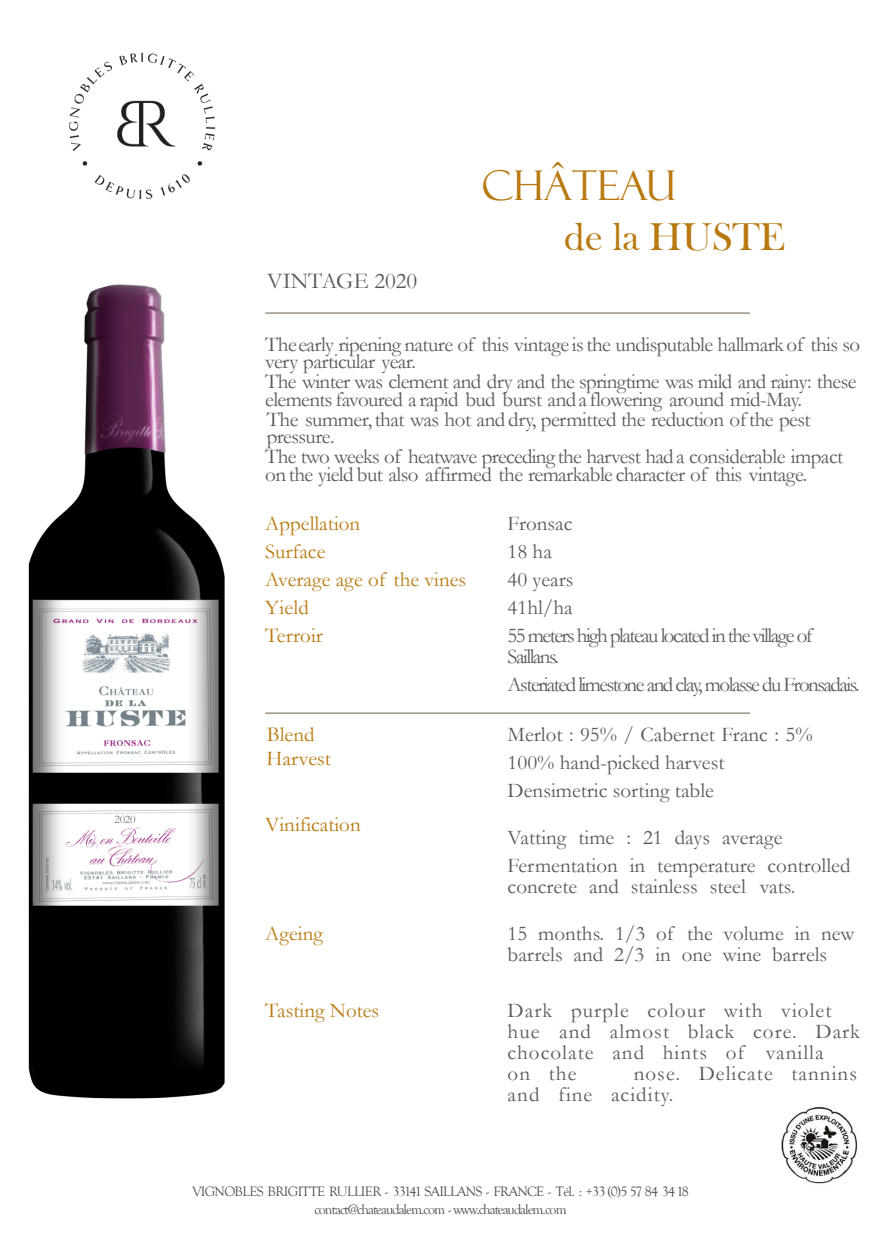
<style>
.page{position:relative;width:874px;height:1241px;background:#fff}
.page>*{position:absolute;margin:0;border:0;box-sizing:border-box;transform-origin:0 0}
.t1{font:41.12px "Felix Titling";color:#b87910}
.t2{font:39.73px "Bask Old Face";color:#b87910}
.t3{font:22.75px "Garamond";color:#595959}
.t4{font:21px/17.5px "Garamond";letter-spacing:-.025em;color:#595959}
.t5{font:21px/28px "Garamond";color:#595959}
.t6{font:21px/28px "Garamond";letter-spacing:-.075em;color:#595959}
.t7{font:21px/21px "Garamond";letter-spacing:.05em;color:#595959}
.t8{font:21px/28px "Garamond";color:#b87910}
.t9{font:14px/18.4px "Goudy Old Style T";letter-spacing:-.065em;color:#4d4d4d;text-align:center}
.t10{font:11.72px "Garamond";color:#737373}
</style>
<div class="page">
<hr style="left:265px;top:712px;width:484px;height:1px;background:#6c5b48">
<img style="left:28px;top:284px;width:197px;height:815px">
<div style="left:124px;top:816px;width:43px;height:10px;background:#fff"></div>
<img style="left:781px;top:1106px;width:77px;height:78px">
<div style="left:104px;top:816px;width:21px;height:10px;background:#fff"></div>
<hr style="left:265px;top:313px;width:484px;height:1px;background:#6c5b48">
<img style="left:69px;top:53px;width:146px;height:146px">
<p class="t10" style="left:114px;top:815px;width:22px">2020</p>
<p class="t3" style="left:267px;top:273px;width:151px">VINTAGE 2020</p>
<h1 class="t1" style="left:481px;top:162px;width:196px">CHÂTEAU</h1>
<h2 class="t2" style="left:564px;top:222px;width:222px">de la HUSTE</h2>
<p class="t4" style="left:265px;top:337px;width:596px">Theearly ripening nature of this vintage isthe undisputable hallmarkof this so very particular year.</p>
<p class="t4" style="left:265px;top:375px;width:592px">The winter was clement and dry and the springtime was mild and rainy: these elements favoured a rapid bud burst anda flowering around mid-May.</p>
<p class="t4" style="left:266px;top:413px;width:545px">The summer,that was hot and dry, permitted the reduction ofthe pest pressure.</p>
<p class="t4" style="left:265px;top:450px;width:579px">The two weeks of heatwave preceding the harvest had a considerable impact onthe yield but also affirmed the remarkable character of this vintage.</p>
<p class="t8" style="left:265px;top:512px;width:202px">Appellation<br>Surface<br>Average age of the vines<br>Yield<br>Terroir</p>
<p class="t6" style="left:507px;top:512px;width:306px">Fronsac<br>18 ha<br>40 years<br>41hl/ha<br>55 meters high plateau located in the village of</p>
<p class="t6" style="left:507px;top:645px;width:353px">Saillans.<br>Asteriated limestone and clay, molasse du Fronsadais.</p>
<p class="t8" style="left:266px;top:724px;width:66px;line-height:24.5px">Blend<br>Harvest</p>
<p class="t5" style="left:507px;top:722px;width:306px">Merlot : 95% / Cabernet Franc : 5%<br>100% hand-picked harvest<br>Densimetric sorting table</p>
<p class="t5" style="left:507px;top:825px;width:344px">Vatting time : 21 days average<br>Fermentation in temperature controlled</p>
<p class="t5" style="left:507px;top:874px;width:289px">concrete and stainless steel vats.</p>
<p class="t5" style="left:507px;top:925px;width:348px;line-height:21px">15 months. 1/3 of the volume in new barrels and 2/3 in one wine barrels</p>
<p class="t7" style="left:507px;top:1002px;width:354px">Dark purple colour with violet hue and almost black core. Dark chocolate and hints of vanilla<br>on the</p>
<p class="t8" style="left:265px;top:813px;width:97px">Vinification</p>
<p class="t8" style="left:265px;top:922px;width:59px">Ageing</p>
<p class="t8" style="left:265px;top:999px;width:115px">Tasting Notes</p>
<p class="t7" style="left:507px;top:1065px;width:351px;text-indent:126px">nose. Delicate tannins and fine acidity.</p>
<p class="t9" style="left:192px;top:1181px;width:498px">VIGNOBLES BRIGITTE RULLIER - 33141 SAILLANS - FRANCE - Tél. : +33 (0)5 57 84 3418 contact@chateaudalem.com - www.chateaudalem.com</p>
</div>
